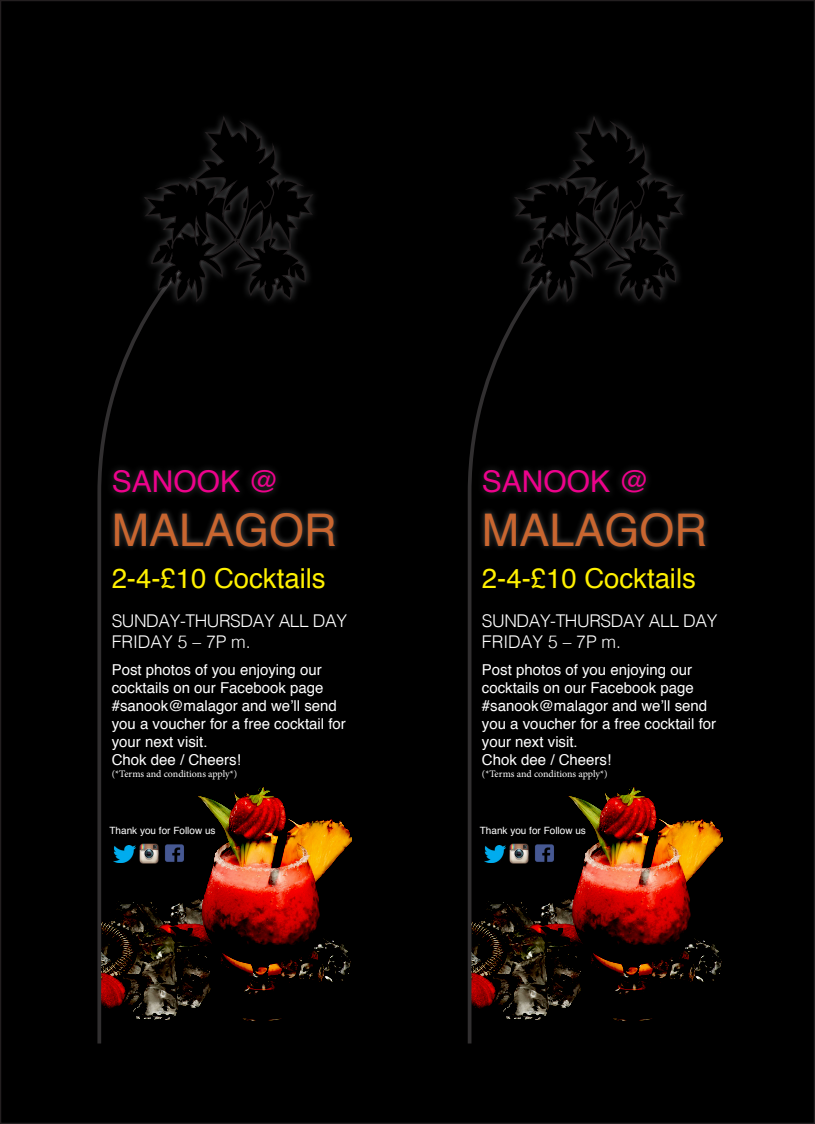
<style>
.page{position:relative;width:815px;height:1124px;background:#fff}
.page>*{position:absolute;margin:0;border:0;box-sizing:border-box;transform-origin:0 0}
.t1{font:45px "Helvetica";color:#c96630}
.t2{font:30px "Helvetica";color:#ed028c}
.t3{font:27.5px "Helvetica";color:#fff101}
.t4{font:300 17.5px "Helvetica";letter-spacing:-.025em;color:#fff}
.t5{font:300 17.5px "Helvetica";color:#fff}
.t6{font:15px/18px "Helvetica";color:#fff}
.t7{font:10px "Minion Pro";letter-spacing:-.005em;color:#fff}
.t8{font:10px "Helvetica";color:#fff}
</style>
<div class="page">
<div style="left:1px;top:1px;width:813px;height:1122px;background:#000"></div>
<img style="left:197px;top:787px;width:155px;height:234px">
<svg style="left:97px;top:309px;width:100px;height:735px"></svg>
<svg style="left:144px;top:116px;width:170px;height:188px"></svg>
<div style="left:106px;top:462px;width:177px;height:39px;background:#fff;opacity:.14"></div>
<div style="left:108px;top:506px;width:233px;height:47px;background:#fff;opacity:.24"></div>
<img style="left:163px;top:842px;width:24px;height:22px">
<img style="left:137px;top:841px;width:24px;height:24px">
<img style="left:114px;top:845px;width:21px;height:17px">
<img style="left:568px;top:787px;width:154px;height:234px">
<svg style="left:467px;top:309px;width:101px;height:735px"></svg>
<svg style="left:514px;top:116px;width:170px;height:188px"></svg>
<div style="left:476px;top:462px;width:178px;height:39px;background:#fff;opacity:.14"></div>
<div style="left:479px;top:506px;width:232px;height:47px;background:#fff;opacity:.24"></div>
<img style="left:533px;top:842px;width:24px;height:22px">
<img style="left:508px;top:841px;width:23px;height:24px">
<img style="left:484px;top:845px;width:21px;height:17px">
<p class="t2" style="left:112px;top:458px;width:169px">SANOOK @</p>
<p class="t2" style="left:482px;top:458px;width:169px">SANOOK @</p>
<p class="t1" style="left:112px;top:495px;width:227px">MALAGOR</p>
<p class="t1" style="left:482px;top:495px;width:227px">MALAGOR</p>
<p class="t3" style="left:112px;top:557px;width:215px">2-4-£10 Cocktails</p>
<p class="t4" style="left:112px;top:606px;width:237px">SUNDAY-THURSDAY ALL DAY</p>
<p class="t5" style="left:112px;top:627px;width:141px">FRIDAY 5 – 7P m.</p>
<p class="t3" style="left:482px;top:557px;width:215px">2-4-£10 Cocktails</p>
<p class="t4" style="left:482px;top:606px;width:237px">SUNDAY-THURSDAY ALL DAY</p>
<p class="t5" style="left:482px;top:627px;width:141px">FRIDAY 5 – 7P m.</p>
<p class="t6" style="left:112px;top:661px;width:212px">Post photos of you enjoying our</p>
<p class="t6" style="left:112px;top:679px;width:213px">cocktails on our Facebook page</p>
<p class="t6" style="left:112px;top:697px;width:236px">#sanook@malagor and we’ll send you a voucher for a free cocktail for your next visit.</p>
<p class="t6" style="left:112px;top:751px;width:131px">Chok dee / Cheers!</p>
<p class="t7" style="left:112px;top:767px;width:127px">(*Terms and conditions apply*)</p>
<p class="t6" style="left:482px;top:661px;width:212px">Post photos of you enjoying our</p>
<p class="t6" style="left:482px;top:679px;width:213px">cocktails on our Facebook page</p>
<p class="t6" style="left:482px;top:697px;width:236px">#sanook@malagor and we’ll send you a voucher for a free cocktail for your next visit.</p>
<p class="t6" style="left:482px;top:751px;width:131px">Chok dee / Cheers!</p>
<p class="t7" style="left:482px;top:767px;width:127px">(*Terms and conditions apply*)</p>
<p class="t8" style="left:110px;top:822px;width:108px">Thank you for Follow us</p>
<p class="t8" style="left:480px;top:822px;width:108px">Thank you for Follow us</p>
</div>
